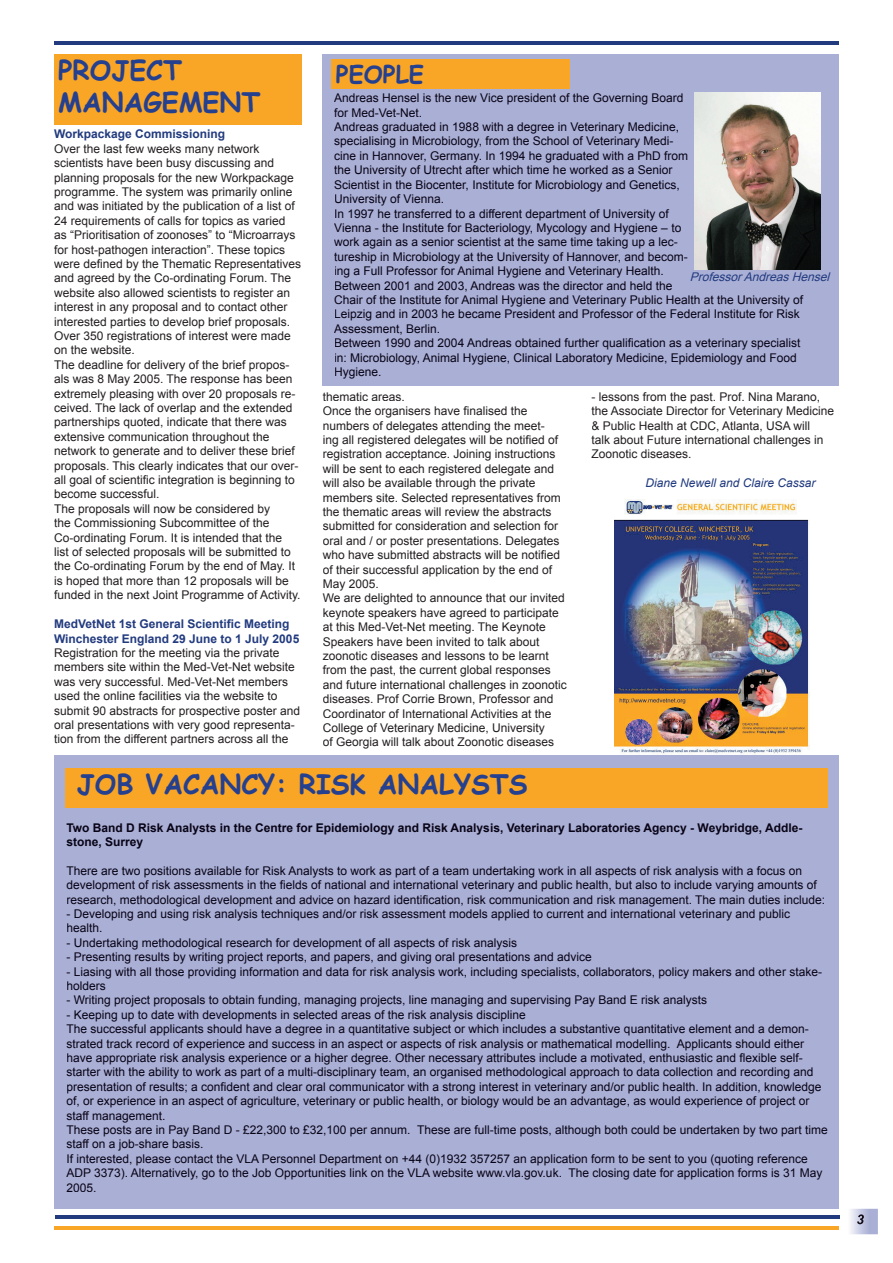
<style>
.page{position:relative;width:893px;height:1263px;background:#fff}
.page>*{position:absolute;margin:0;border:0;box-sizing:border-box;transform-origin:0 0}
.t1{font:700 27px/32.4px "Comic Sans MS";color:#25408f}
.t2{font:700 24px "Comic Sans MS";color:#25408f}
.t3{font:12px/14.4px "Arial";color:#080316}
.t4{font:12px/14.4px "Arial";color:#231f20}
.t5{font:700 12px/14.4px "Arial";color:#080316}
.t6{font:700 12px/14.4px "Arial";color:#223b7f}
.t7{font:italic 12px "Arial";color:#223b7f}
.t8{font:italic 12px "Arial";color:#223b7f}
</style>
<div class="page">
<hr style="left:55px;top:1215px;width:785px;height:3px;background:#223b7f">
<hr style="left:54px;top:1227px;width:785px;height:3px;background:#f9a627">
<hr style="left:54px;top:41px;width:785px;height:3px;background:#223b7f">
<svg style="left:850px;top:1209px;width:28px;height:25px"></svg>
<div style="left:323px;top:54px;width:516px;height:332px;background:#aaafd5"></div>
<div style="left:54px;top:54px;width:247px;height:71px;background:#f9a627"></div>
<div style="left:332px;top:60px;width:238px;height:29px;background:#f9a627"></div>
<img style="left:694px;top:92px;width:127px;height:178px">
<div style="left:54px;top:756px;width:785px;height:453px;background:#aaafd5"></div>
<div style="left:65px;top:768px;width:762px;height:40px;background:#f9a627"></div>
<img style="left:614px;top:500px;width:196px;height:255px">
<h1 class="t1" style="left:58px;top:53px;width:203px">PROJECT<br>MANAGEMENT</h1>
<h2 class="t2" style="left:336px;top:57px;width:89px">PEOPLE</h2>
<p class="t3" style="left:334px;top:91px;width:470px">Andreas Hensel is the new Vice president of the Governing Board<br>for Med-Vet-Net.<br>Andreas graduated in 1988 with a degree in Veterinary Medicine,<br>specialising in Microbiology, from the School of Veterinary Medi-<br>cine in Hannover, Germany. In 1994 he graduated with a PhD from<br>the University of Utrecht after which time he worked as a Senior<br>Scientist in the Biocenter, Institute for Microbiology and Genetics,<br>University of Vienna.<br>In 1997 he transferred to a different department of University of<br>Vienna - the Institute for Bacteriology, Mycology and Hygiene – to<br>work again as a senior scientist at the same time taking up a lec-<br>tureship in Microbiology at the University of Hannover, and becom-<br>ing a Full Professor for Animal Hygiene and Veterinary Health.<br>Between 2001 and 2003, Andreas was the director and held the<br>Chair of the Institute for Animal Hygiene and Veterinary Public Health at the University of Leipzig and in 2003 he became President and Professor of the Federal Institute for Risk Assessment, Berlin.<br>Between 1990 and 2004 Andreas obtained further qualification as a veterinary specialist in: Microbiology, Animal Hygiene, Clinical Laboratory Medicine, Epidemiology and Food Hygiene.</p>
<p class="t6" style="left:54px;top:127px;width:173px">Workpackage Commissioning</p>
<p class="t4" style="left:54px;top:142px;width:249px">Over the last few weeks many network scientists have been busy discussing and planning proposals for the new Workpackage programme. The system was primarily online and was initiated by the publication of a list of 24 requirements of calls for topics as varied<br>as “Prioritisation of zoonoses” to “Microarrays for host-pathogen interaction”. These topics were defined by the Thematic Representatives and agreed by the Co-ordinating Forum. The website also allowed scientists to register an interest in any proposal and to contact other interested parties to develop brief proposals.<br>Over 350 registrations of interest were made on the website.<br>The deadline for delivery of the brief propos&shy;als was 8 May 2005. The response has been extremely pleasing with over 20 proposals re&shy;ceived. The lack of overlap and the extended partnerships quoted, indicate that there was extensive communication throughout the network to generate and to deliver these brief proposals. This clearly indicates that our over&shy;all goal of scientific integration is beginning to become successful.<br>The proposals will now be considered by<br>the Commissioning Subcommittee of the Co-ordinating Forum. It is intended that the<br>list of selected proposals will be submitted to the Co-ordinating Forum by the end of May. It is hoped that more than 12 proposals will be funded in the next Joint Programme of Activity.</p>
<p class="t6" style="left:54px;top:617px;width:247px">MedVetNet 1st General Scientific Meeting<br>Winchester England 29 June to 1 July 2005</p>
<p class="t4" style="left:54px;top:646px;width:248px">Registration for the meeting via the private members site within the Med-Vet-Net website was very successful. Med-Vet-Net members used the online facilities via the website to submit 90 abstracts for prospective poster and oral presentations with very good representa&shy;tion from the different partners across all the</p>
<p class="t8" style="left:690px;top:269px;width:145px">ProfessorAndreasHensel</p>
<p class="t4" style="left:591px;top:389px;width:244px">- lessons from the past. Prof. Nina Marano, the Associate Director for Veterinary Medicine &amp; Public Health at CDC, Atlanta, USA will<br>talk about Future international challenges in Zoonotic diseases.</p>
<p class="t7" style="left:645px;top:475px;width:172px">Diane Newell and Claire Cassar</p>
<p class="t4" style="left:323px;top:389px;width:246px">thematic areas.<br>Once the organisers have finalised the numbers of delegates attending the meet-<br>ing all registered delegates will be notified of registration acceptance. Joining instructions will be sent to each registered delegate and will also be available through the private members site. Selected representatives from the thematic areas will review the abstracts submitted for consideration and selection for oral and / or poster presentations. Delegates who have submitted abstracts will be notified of their successful application by the end of May 2005.<br>We are delighted to announce that our invited keynote speakers have agreed to participate at this Med-Vet-Net meeting. The Keynote Speakers have been invited to talk about zoonotic diseases and lessons to be learnt from the past, the current global responses and future international challenges in zoonotic diseases. Prof Corrie Brown, Professor and Coordinator of International Activities at the College of Veterinary Medicine, University<br>of Georgia will talk about Zoonotic diseases</p>
<h1 class="t1" style="left:77px;top:767px;width:452px">JOB VACANCY: RISK ANALYSTS</h1>
<p class="t5" style="left:66px;top:820px;width:737px">Two Band D Risk Analysts in the Centre for Epidemiology and Risk Analysis, Veterinary Laboratories Agency - Weybridge, Addle&shy;stone, Surrey</p>
<p class="t3" style="left:66px;top:863px;width:760px">There are two positions available for Risk Analysts to work as part of a team undertaking work in all aspects of risk analysis with a focus on development of risk assessments in the fields of national and international veterinary and public health, but also to include varying amounts of research, methodological development and advice on hazard identification, risk communication and risk management. The main duties include:</p>
<p class="t3" style="left:66px;top:907px;width:725px">- Developing and using risk analysis techniques and/or risk assessment models applied to current and international veterinary and public health.</p>
<p class="t3" style="left:66px;top:935px;width:452px">- Undertaking methodological research for development of all aspects of risk analysis</p>
<p class="t3" style="left:66px;top:950px;width:527px">- Presenting results by writing project reports, and papers, and giving oral presentations and advice</p>
<p class="t3" style="left:66px;top:964px;width:757px">- Liasing with all those providing information and data for risk analysis work, including specialists, collaborators, policy makers and other stake&shy;holders</p>
<p class="t3" style="left:66px;top:993px;width:642px">- Writing project proposals to obtain funding, managing projects, line managing and supervising Pay Band E risk analysts</p>
<p class="t3" style="left:66px;top:1007px;width:763px">- Keeping up to date with developments in selected areas of the risk analysis discipline<br>The successful applicants should have a degree in a quantitative subject or which includes a substantive quantitative element and a demon&shy;strated track record of experience and success in an aspect or aspects of risk analysis or mathematical modelling. Applicants should either have appropriate risk analysis experience or a higher degree. Other necessary attributes include a motivated, enthusiastic and flexible self&shy;starter with the ability to work as part of a multi-disciplinary team, an organised methodological approach to data collection and recording and presentation of results; a confident and clear oral communicator with a strong interest in veterinary and/or public health. In addition, knowledge of, or experience in an aspect of agriculture, veterinary or public health, or biology would be an advantage, as would experience of project or staff management.<br>These posts are in Pay Band D - £22,300 to £32,100 per annum. These are full-time posts, although both could be undertaken by two part time staff on a job-share basis.<br>If interested, please contact the VLA Personnel Department on +44 (0)1932 357257 an application form to be sent to you (quoting reference ADP 3373). Alternatively, go to the Job Opportunities link on the VLA website www.vla.gov.uk. The closing date for application forms is 31 May 2005.</p>
</div>
